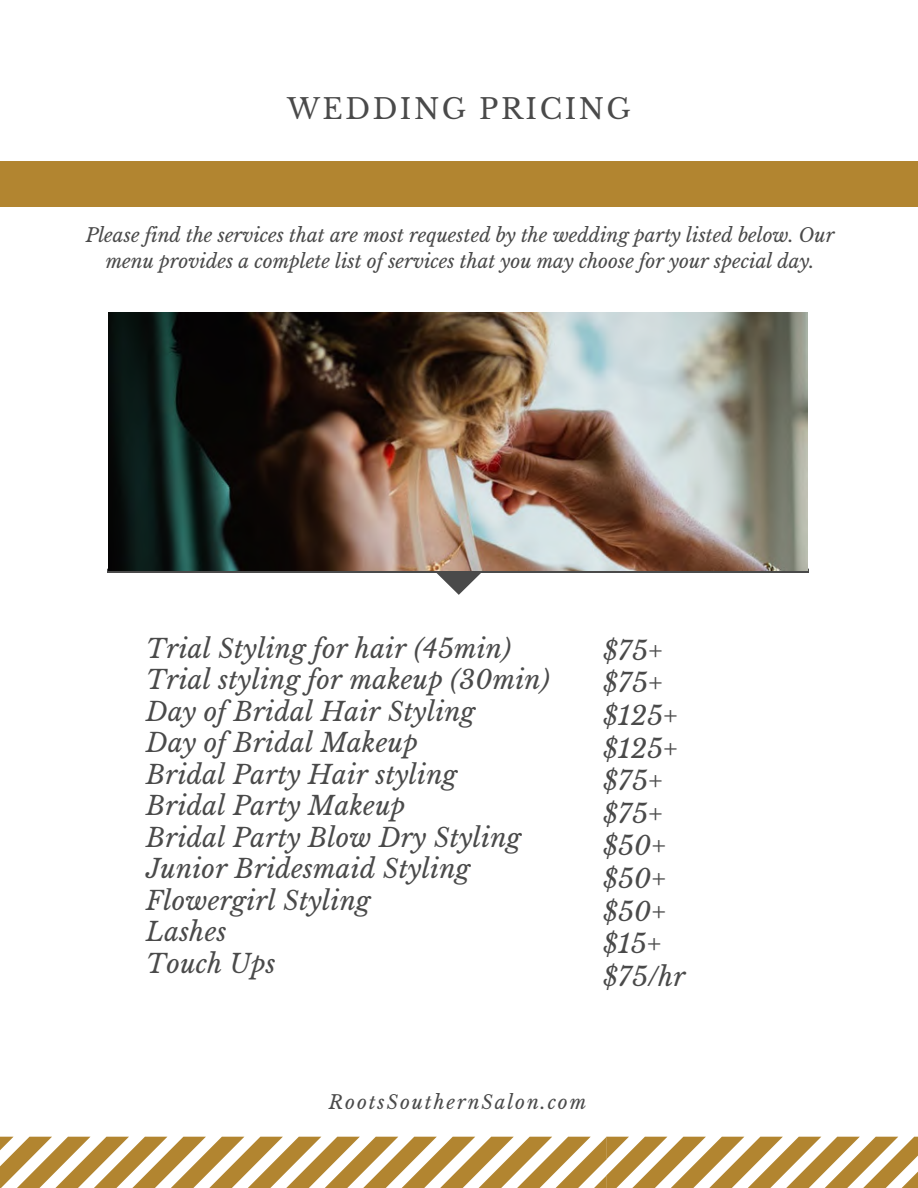
<style>
.page{position:relative;width:918px;height:1188px;background:#fff}
.page>*{position:absolute;margin:0;border:0;box-sizing:border-box;transform-origin:0 0}
.t1{font:28.05px "Libre Baskerville";letter-spacing:.09em;color:#4a4a4a}
.t2{font:italic 25.8px/31.5px "Libre Baskerville";letter-spacing:.01em;color:#4a4a4a}
.t3{font:italic 18.9px/25.8px "Libre Baskerville";color:#4a4a4a;text-align:center}
.t4{font:italic 18.9px "Libre Baskerville";letter-spacing:.1em;color:#4a4a4a}
</style>
<div class="page">
<svg style="left:107px;top:568px;width:702px;height:27px"></svg>
<hr style="left:107px;top:570px;width:702px;height:3px;background:#4a4a4a">
<div style="left:0;top:162px;width:918px;height:45px;background:#b28530"></div>
<img style="left:108px;top:313px;width:700px;height:257px">
<svg style="left:0;top:1137px;width:918px;height:51px"></svg>
<p class="t1" style="left:287px;top:92px;width:345px">WEDDING PRICING</p>
<p class="t3" style="left:86px;top:222px;width:750px">Please find the services that are most requested by the wedding party listed below. Our menu provides a complete list of services that you may choose for your special day.</p>
<p class="t2" style="left:146px;top:633px;width:405px">Trial Styling for hair (45min)<br>Trial styling for makeup (30min)<br>Day of Bridal Hair Styling<br>Day of Bridal Makeup<br>Bridal Party Hair styling<br>Bridal Party Makeup<br>Bridal Party Blow Dry Styling<br>Junior Bridesmaid Styling<br>Flowergirl Styling<br>Lashes<br>Touch Ups</p>
<p class="t2" style="left:603px;top:634px;width:84px;line-height:32.7px">$75+ $75+ $125+ $125+ $75+ $75+ $50+ $50+ $50+ $15+ $75/hr</p>
<p class="t4" style="left:329px;top:1091px;width:259px">RootsSouthernSalon.com</p>
</div>
